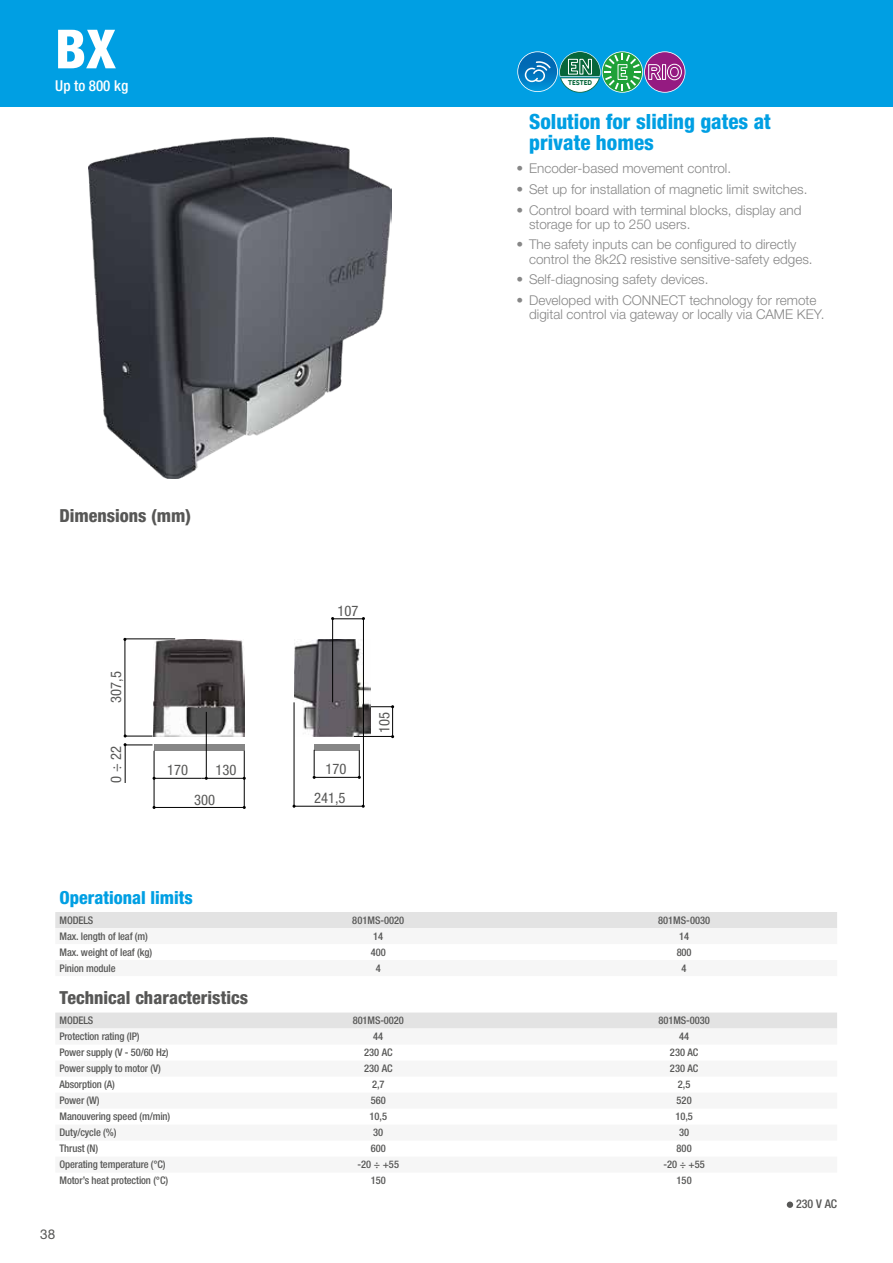
<style>
.page{position:relative;width:893px;height:1263px;background:#fff}
.page>*{position:absolute;margin:0;border:0;box-sizing:border-box;transform-origin:0 0}
.t1{font:800 condensed 54px "Helvetica Neue LTW1 G";color:#fff}
.t2{font:800 condensed 21px/21px "Helvetica Neue LTW1 G";color:#009fe3}
.t3{font:800 condensed 18px "Helvetica Neue LTW1 G";color:#575756}
.t4{font:800 condensed 18px "Helvetica Neue LTW1 G";color:#009fe3}
.t5{font:500 condensed 15px "Helvetica Neue LTW1 G";color:#fff}
.t6{font:condensed 14.55px "Helvetica Neue LTW1 G";color:#575756}
.t7{font:300 13.5px/14.2px "Helvetica Neue LTW1 G";color:#878787}
.t8{font:13.5px "Helvetica Neue LTW1 G";color:#575756}
.t9{font:500 condensed 12px "Helvetica Neue LTW1 G";color:#575756}
.t10{font:500 condensed 10.5px "Helvetica Neue LTW1 G";letter-spacing:-.01em;color:#575756}
.t11{font:8.1px "Came Type";letter-spacing:-.03em;color:#07663a}
</style>
<div class="page">
<div style="left:0;top:0;width:893px;height:106px;background:#009fe3"></div>
<svg style="left:517px;top:51px;width:168px;height:42px"></svg>
<img style="left:89px;top:137px;width:303px;height:341px">
<div style="left:154px;top:745px;width:90px;height:6px;background:#878787"></div>
<div style="left:314px;top:745px;width:45px;height:6px;background:#878787"></div>
<hr style="left:154px;top:751px;width:1px;height:56px;background:#000">
<hr style="left:244px;top:751px;width:1px;height:55px;background:#000">
<hr style="left:154px;top:778px;width:47px;height:1px;background:#000">
<hr style="left:154px;top:807px;width:90px;height:1px;background:#000">
<hr style="left:201px;top:778px;width:43px;height:1px;background:#000">
<img style="left:154px;top:639px;width:90px;height:98px">
<hr style="left:125px;top:639px;width:50px;height:1px;background:#000">
<hr style="left:125px;top:744px;width:1px;height:39px;background:#000">
<hr style="left:125px;top:639px;width:1px;height:97px;background:#000">
<svg style="left:124px;top:734px;width:29px;height:3px"></svg>
<svg style="left:124px;top:743px;width:29px;height:3px"></svg>
<hr style="left:206px;top:712px;width:1px;height:66px;background:#000">
<hr style="left:363px;top:706px;width:30px;height:1px;background:#000">
<hr style="left:294px;top:806px;width:69px;height:1px;background:#000">
<hr style="left:333px;top:618px;width:30px;height:1px;background:#000">
<img style="left:294px;top:640px;width:77px;height:97px">
<hr style="left:294px;top:702px;width:1px;height:104px;background:#000">
<hr style="left:332px;top:618px;width:1px;height:84px;background:#000">
<hr style="left:363px;top:618px;width:1px;height:88px;background:#000">
<hr style="left:363px;top:705px;width:1px;height:101px;background:#000">
<hr style="left:314px;top:777px;width:45px;height:1px;background:#000">
<svg style="left:313px;top:750px;width:3px;height:29px"></svg>
<svg style="left:358px;top:750px;width:3px;height:29px"></svg>
<hr style="left:354px;top:736px;width:39px;height:1px;background:#000">
<svg style="left:391px;top:705px;width:3px;height:33px"></svg>
<div style="left:55px;top:912px;width:782px;height:16px;background:#e3e3e3"></div>
<div style="left:55px;top:1012px;width:782px;height:16px;background:#e3e3e3"></div>
<svg style="left:55px;top:1028px;width:782px;height:1px"></svg>
<div style="left:787px;top:1201px;width:6px;height:7px;background:#575756;border-radius:50%"></div>
<h1 class="t1" style="left:55px;top:16px;width:62px">BX</h1>
<h3 class="t5" style="left:55px;top:76px;width:74px">Up to 800 kg</h3>
<p class="t11" style="left:568px;top:78px;width:26px">TESTED</p>
<h3 class="t3" style="left:60px;top:504px;width:133px">Dimensions (mm)</h3>
<h3 class="t6" style="left:108px;top:703px;width:33px;rotate:-90deg">307,5</h3>
<h3 class="t6" style="left:108px;top:783px;width:38px;rotate:-90deg">0 ÷ 22</h3>
<h3 class="t6" style="left:338px;top:602px;width:22px">107</h3>
<h3 class="t6" style="left:167px;top:762px;width:22px">170</h3>
<h3 class="t6" style="left:215px;top:761px;width:22px">130</h3>
<h3 class="t6" style="left:325px;top:761px;width:22px">170</h3>
<h3 class="t6" style="left:194px;top:791px;width:22px">300</h3>
<h3 class="t6" style="left:314px;top:789px;width:33px">241,5</h3>
<h3 class="t6" style="left:376px;top:733px;width:22px;rotate:-90deg">105</h3>
<h2 class="t2" style="left:529px;top:110px;width:243px">Solution for sliding gates at private homes</h2>
<p class="t7" style="left:516px;top:161px;width:216px">• Encoder-based movement control.</p>
<p class="t7" style="left:516px;top:182px;width:293px">• Set up for installation of magnetic limit switches.</p>
<p class="t7" style="left:529px;top:203px;width:274px;text-indent:-13px">• Control board with terminal blocks, display and storage for up to 250 users.</p>
<p class="t7" style="left:529px;top:237px;width:285px;text-indent:-13px">• The safety inputs can be configured to directly control the 8k2Ω resistive sensitive-safety edges.</p>
<p class="t7" style="left:516px;top:272px;width:194px">• Self-diagnosing safety devices.</p>
<p class="t7" style="left:529px;top:293px;width:297px;text-indent:-13px">• Developed with CONNECT technology for remote digital control via gateway or locally via CAME KEY.</p>
<h3 class="t4" style="left:60px;top:886px;width:135px">Operational limits</h3>
<p class="t10" style="left:60px;top:914px;width:35px">MODELS</p>
<p class="t10" style="left:352px;top:914px;width:54px">801MS-0020</p>
<p class="t10" style="left:658px;top:914px;width:54px">801MS-0030</p>
<p class="t10" style="left:60px;top:930px;width:90px">Max. length of leaf (m)</p>
<p class="t10" style="left:373px;top:930px;width:11px">14</p>
<p class="t10" style="left:679px;top:930px;width:11px">14</p>
<p class="t10" style="left:60px;top:946px;width:94px">Max. weight of leaf (kg)</p>
<p class="t10" style="left:371px;top:946px;width:16px">400</p>
<p class="t10" style="left:677px;top:946px;width:16px">800</p>
<p class="t10" style="left:60px;top:962px;width:58px">Pinion module</p>
<p class="t10" style="left:376px;top:962px;width:7px">4</p>
<p class="t10" style="left:682px;top:962px;width:7px">4</p>
<h3 class="t3" style="left:60px;top:987px;width:190px">Technical characteristics</h3>
<p class="t10" style="left:60px;top:1014px;width:35px">MODELS</p>
<p class="t10" style="left:353px;top:1014px;width:53px">801MS-0020</p>
<p class="t10" style="left:659px;top:1014px;width:53px">801MS-0030</p>
<p class="t10" style="left:60px;top:1030px;width:82px">Protection rating (IP)</p>
<p class="t10" style="left:373px;top:1030px;width:12px">44</p>
<p class="t10" style="left:679px;top:1030px;width:12px">44</p>
<p class="t10" style="left:60px;top:1046px;width:111px">Power supply (V - 50/60 Hz)</p>
<p class="t10" style="left:364px;top:1046px;width:30px">230 AC</p>
<p class="t10" style="left:670px;top:1046px;width:30px">230 AC</p>
<p class="t10" style="left:60px;top:1062px;width:103px">Power supply to motor (V)</p>
<p class="t10" style="left:364px;top:1062px;width:30px">230 AC</p>
<p class="t10" style="left:670px;top:1062px;width:30px">230 AC</p>
<p class="t10" style="left:60px;top:1078px;width:57px">Absorption (A)</p>
<p class="t10" style="left:372px;top:1078px;width:14px">2,7</p>
<p class="t10" style="left:678px;top:1078px;width:14px">2,5</p>
<p class="t10" style="left:60px;top:1094px;width:42px">Power (W)</p>
<p class="t10" style="left:371px;top:1094px;width:17px">560</p>
<p class="t10" style="left:677px;top:1094px;width:17px">520</p>
<p class="t10" style="left:60px;top:1110px;width:112px">Manouvering speed (m/min)</p>
<p class="t10" style="left:369px;top:1110px;width:19px">10,5</p>
<p class="t10" style="left:675px;top:1110px;width:19px">10,5</p>
<p class="t10" style="left:60px;top:1126px;width:58px">Duty/cycle (%)</p>
<p class="t10" style="left:373px;top:1126px;width:12px">30</p>
<p class="t10" style="left:679px;top:1126px;width:12px">30</p>
<p class="t10" style="left:60px;top:1142px;width:40px">Thrust (N)</p>
<p class="t10" style="left:371px;top:1142px;width:17px">600</p>
<p class="t10" style="left:677px;top:1142px;width:17px">800</p>
<p class="t10" style="left:60px;top:1158px;width:108px">Operating temperature (°C)</p>
<p class="t10" style="left:358px;top:1158px;width:43px">-20 ÷ +55</p>
<p class="t10" style="left:663px;top:1158px;width:43px">-20 ÷ +55</p>
<p class="t10" style="left:60px;top:1174px;width:110px">Motor’s heat protection (°C)</p>
<p class="t10" style="left:371px;top:1174px;width:17px">150</p>
<p class="t10" style="left:677px;top:1174px;width:17px">150</p>
<p class="t8" style="left:40px;top:1225px;width:17px">38</p>
<p class="t9" style="left:796px;top:1196px;width:43px">230 V AC</p>
</div>
